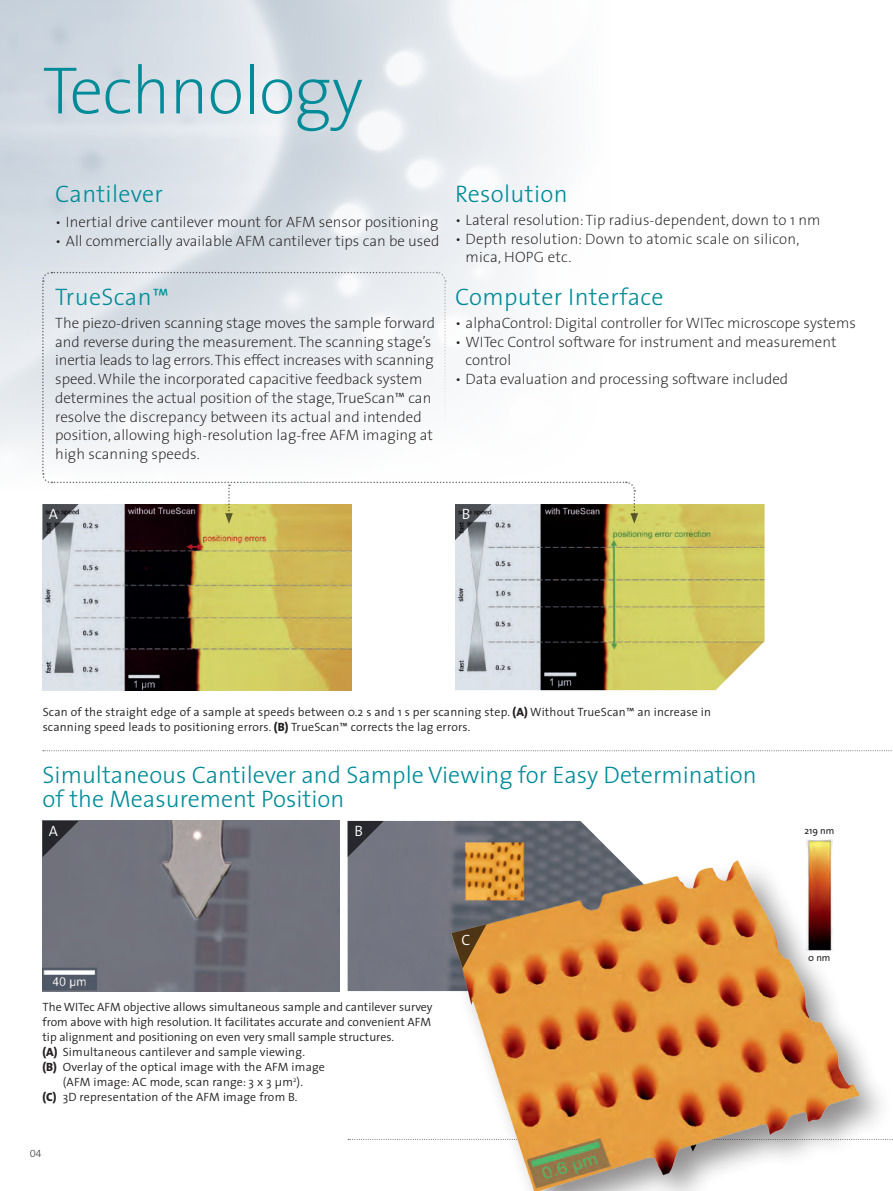
<style>
.page{position:relative;width:893px;height:1191px;background:#fff}
.page>*{position:absolute;margin:0;border:0;box-sizing:border-box;transform-origin:0 0}
.t1{font:200 67.5px "The Sans";letter-spacing:-.015em;color:#008b98}
.t2{font:300 24px/24px "The Sans";color:#008b98}
.t3{font:200 15px/18.8px "The Sans";letter-spacing:-.005em;color:#231f20}
.t4{font:200 15px/18.8px "The Sans";letter-spacing:.015em;color:#231f20}
.t5{font:300 15px "The Sans";color:#fff}
.t6{font:300 12px/15px "The Sans";letter-spacing:.015em;color:#231f20}
.t7{font:10.5px "The Sans Extra Light Caps";color:#231f20}
.t8{font:9.75px "The Sans";color:#231f20}
.s1{font-weight:800}
</style>
<div class="page">
<svg style="left:348px;top:1138px;width:90px;height:2px"></svg>
<img style="left:348px;top:821px;width:261px;height:170px">
<img style="left:43px;top:821px;width:296px;height:170px">
<img style="left:438px;top:849px;width:435px;height:342px">
<img style="left:43px;top:540px;width:308px;height:150px">
<img style="left:455px;top:504px;width:309px;height:186px">
<img style="left:807px;top:839px;width:25px;height:111px">
<svg style="left:43px;top:821px;width:36px;height:36px"></svg>
<svg style="left:348px;top:821px;width:36px;height:36px"></svg>
<svg style="left:451px;top:924px;width:36px;height:44px"></svg>
<svg style="left:43px;top:750px;width:849px;height:1px"></svg>
<svg style="left:41px;top:271px;width:597px;height:269px"></svg>
<h1 class="t1" style="left:43px;top:35px;width:322px">Technology</h1>
<h2 class="t2" style="left:55px;top:181px;width:109px">Cantilever</h2>
<p class="t3" style="left:55px;top:212px;width:385px">• Inertial drive cantilever mount for AFM sensor positioning</p>
<p class="t3" style="left:55px;top:231px;width:386px">• All commercially available AFM cantilever tips can be used</p>
<h2 class="t2" style="left:455px;top:181px;width:114px">Resolution</h2>
<p class="t3" style="left:455px;top:210px;width:367px">• Lateral resolution: Tip radius-dependent, down to 1 nm</p>
<p class="t4" style="left:466px;top:228px;width:335px;text-indent:-11px">• Depth resolution: Down to atomic scale on silicon, mica, HOPG etc.</p>
<h2 class="t2" style="left:55px;top:284px;width:115px">TrueScan™</h2>
<h2 class="t2" style="left:455px;top:284px;width:210px">Computer Interface</h2>
<p class="t3" style="left:55px;top:313px;width:381px">The piezo-driven scanning stage moves the sample forward and reverse during the measurement. The scanning stage’s inertia leads to lag errors. This effect increases with scanning speed. While the incorporated capacitive feedback system determines the actual position of the stage, TrueScan™ can resolve the discrepancy between its actual and intended position, allowing high-resolution lag-free AFM imaging at high scanning speeds.</p>
<p class="t3" style="left:455px;top:313px;width:402px">• alphaControl: Digital controller for WITec microscope systems</p>
<p class="t3" style="left:466px;top:332px;width:372px;text-indent:-11px">• WITec Control software for instrument and measurement control</p>
<p class="t3" style="left:455px;top:369px;width:335px">• Data evaluation and processing software included</p>
<p class="t5" style="left:49px;top:501px;width:11px">A</p>
<p class="t5" style="left:462px;top:501px;width:10px">B</p>
<p class="t6" style="left:43px;top:704px;width:670px">Scan of the straight edge of a sample at speeds between 0.2 s and 1 s per scanning step. <span class="s1">(A)</span> Without TrueScan™ an increase in scanning speed leads to positioning errors. <span class="s1">(B)</span> TrueScan™ corrects the lag errors.</p>
<h2 class="t2" style="left:43px;top:762px;width:716px">Simultaneous Cantilever and Sample Viewing for Easy Determination of the Measurement Position</h2>
<p class="t5" style="left:49px;top:818px;width:11px">A</p>
<p class="t5" style="left:354px;top:818px;width:10px">B</p>
<p class="t6" style="left:43px;top:999px;width:392px">The WITec AFM objective allows simultaneous sample and cantilever survey</p>
<p class="t6" style="left:43px;top:1014px;width:390px">from above with high resolution. It facilitates accurate and convenient AFM</p>
<p class="t6" style="left:43px;top:1029px;width:353px">tip alignment and positioning on even very small sample structures.</p>
<p class="t6" style="left:43px;top:1044px;width:264px"><span class="s1">(A)</span> Simultaneous cantilever and sample viewing.</p>
<p class="t6" style="left:43px;top:1059px;width:284px"><span class="s1">(B)</span> Overlay of the optical image with the AFM image</p>
<p class="t6" style="left:63px;top:1074px;width:242px">(AFM image: AC mode, scan range: 3 x 3 μm<sup>2</sup>).</p>
<p class="t6" style="left:43px;top:1089px;width:256px"><span class="s1">(C)</span> 3D representation of the AFM image from B.</p>
<p class="t7" style="left:30px;top:1145px;width:13px">04</p>
<p class="t5" style="left:461px;top:927px;width:10px">C</p>
<p class="t8" style="left:804px;top:823px;width:31px">219 nm</p>
<p class="t8" style="left:808px;top:949px;width:24px">0 nm</p>
</div>
